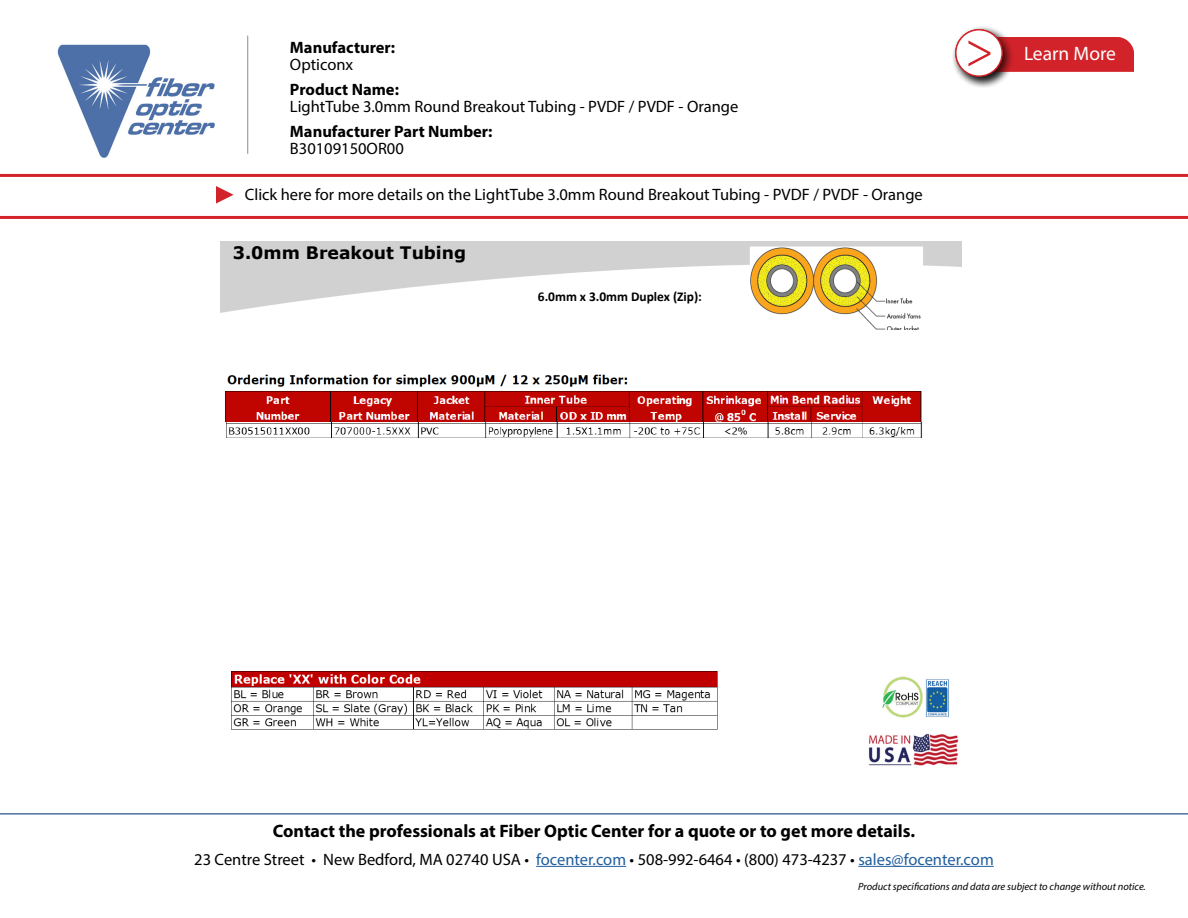
<style>
.page{position:relative;width:1188px;height:918px;background:#fff}
.page>*{position:absolute;margin:0;border:0;box-sizing:border-box;transform-origin:0 0}
.t1{font:51px "Minion Pro";color:#d2232a}
.t2{font:19.5px "Myriad Pro";color:#fff}
.t3{font:700 18px "Myriad Pro";color:#000}
.t4{font:700 17.25px "Verdana";color:#000}
.t5{font:16.5px/16.5px "Myriad Pro";color:#000}
.t6{font:700 16.5px/16.5px "Myriad Pro";color:#000}
.t7{font:700 13.5px "Calibri";color:#000}
.t8{font:italic 10.5px "Myriad Pro";color:#000}
.s1{font-weight:400}
.s2{font-weight:700}
.s3{color:#215e9e}
</style>
<div class="page">
<hr style="left:536px;top:866px;width:90px;height:1px;background:#215e9e">
<hr style="left:858px;top:866px;width:136px;height:1px;background:#215e9e">
<hr style="left:0;top:813px;width:1188px;height:2px;background:#4f70a8">
<img style="left:57px;top:44px;width:158px;height:114px">
<hr style="left:247px;top:36px;width:1px;height:118px;background:#8a8c8e">
<hr style="left:0;top:216px;width:1188px;height:3px;background:#d2232a">
<svg style="left:216px;top:186px;width:18px;height:18px"></svg>
<div style="left:1015px;top:37px;width:119px;height:35px;background:#d2232a"></div>
<div style="left:951px;top:25px;width:64px;height:64px;background:#000;opacity:.75"></div>
<div style="left:956px;top:30px;width:46px;height:46px;background:#fff;border-radius:50%"></div>
<div style="left:955px;top:29px;width:48px;height:48px;border:1px solid #d2232a;border-radius:50%"></div>
<hr style="left:0;top:174px;width:1188px;height:3px;background:#d2232a">
<img style="left:221px;top:241px;width:741px;height:493px">
<img style="left:876px;top:676px;width:83px;height:44px">
<img style="left:750px;top:247px;width:173px;height:84px">
<img style="left:232px;top:672px;width:486px;height:58px">
<img style="left:868px;top:734px;width:91px;height:32px">
<div style="left:746px;top:324px;width:32px;height:17px;background:#fff;border-radius:3px"></div>
<div style="left:218px;top:331px;width:710px;height:336px;background:#fff"></div>
<div style="left:219px;top:325px;width:335px;height:16px;background:#fff"></div>
<img style="left:225px;top:374px;width:697px;height:49px">
<img style="left:226px;top:423px;width:696px;height:15px">
<p class="t6" style="left:290px;top:39px;width:107px">Manufacturer:<br><span class="s1">Opticonx</span></p>
<p class="t5" style="left:290px;top:81px;width:450px"><span class="s2">Product Name:<br></span>LightTube 3.0mm Round Breakout Tubing - PVDF / PVDF - Orange</p>
<p class="t6" style="left:290px;top:123px;width:204px">Manufacturer Part Number:</p>
<p class="t5" style="left:290px;top:140px;width:115px">B30109150OR00</p>
<p class="t5" style="left:245px;top:186px;width:679px">Click here for more details on the LightTube 3.0mm Round Breakout Tubing - PVDF / PVDF - Orange</p>
<p class="t4" style="left:233px;top:240px;width:235px">3.0mm Breakout Tubing</p>
<p class="t7" style="left:538px;top:287px;width:166px">6.0mm x 3.0mm Duplex (Zip):</p>
<p class="t1" style="left:965px;top:16px;width:30px">&gt;</p>
<p class="t2" style="left:1024px;top:42px;width:93px">Learn More</p>
<p class="t3" style="left:273px;top:819px;width:644px">Contact the professionals at Fiber Optic Center for a quote or to get more details.</p>
<p class="t5" style="left:194px;top:851px;width:801px">23 Centre Street • New Bedford, MA 02740 USA • <span class="s3">focenter.com</span> • 508-992-6464 • (800) 473-4237 • <span class="s3">sales@focenter.com</span></p>
<p class="t8" style="left:858px;top:880px;width:289px">Product specifications and data are subject to change without notice.</p>
</div>
